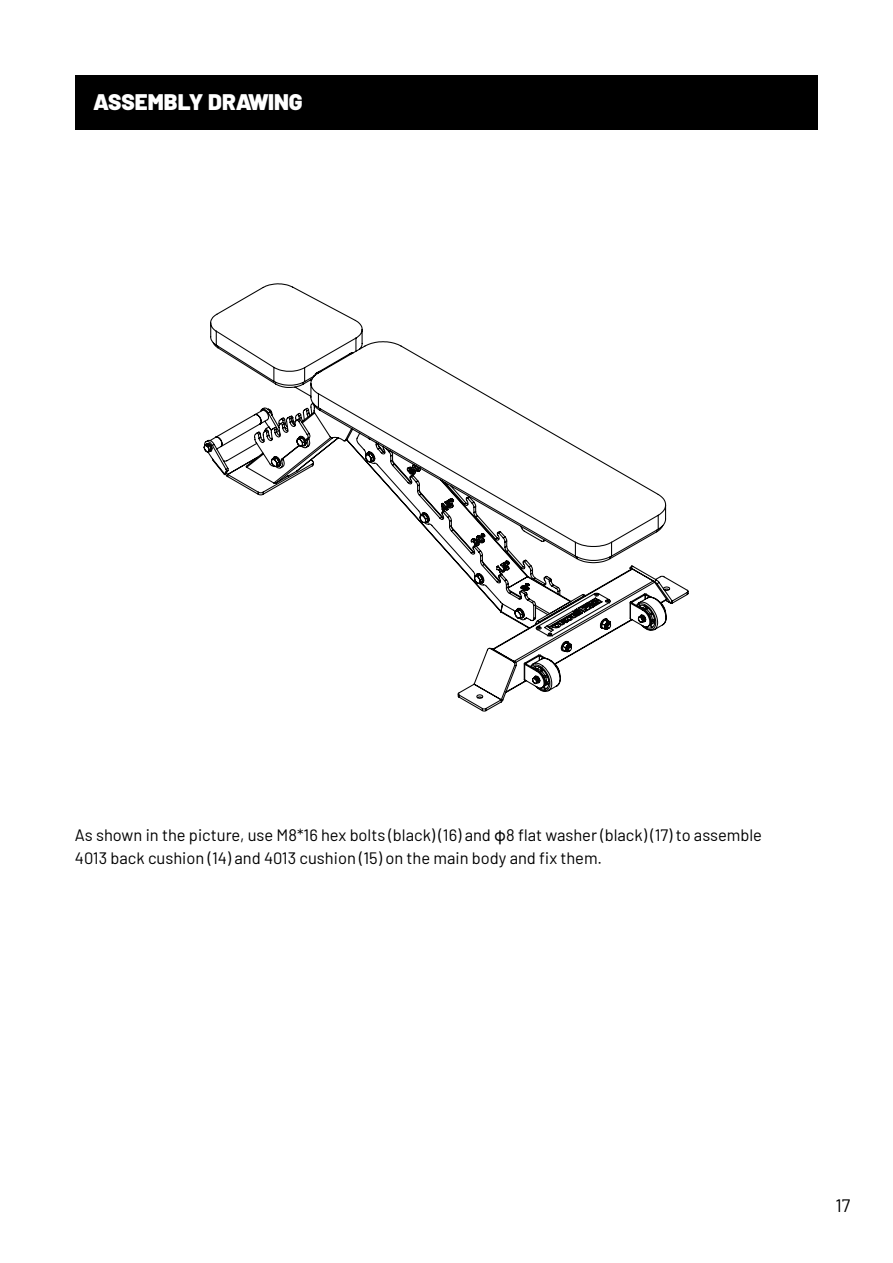
<style>
.page{position:relative;width:893px;height:1263px;background:#fff}
.page>*{position:absolute;margin:0;border:0;box-sizing:border-box;transform-origin:0 0}
.t1{font:900 22.5px "Barlow";color:#fff}
.t2{font:18px "Barlow";color:#000}
.t3{font:16.5px "Barlow";color:#000}
.s1{font-family:"Helvetica"}
</style>
<div class="page">
<div style="left:75px;top:75px;width:743px;height:54px;background:#000"></div>
<svg style="left:203px;top:283px;width:486px;height:429px"></svg>
<p class="t1" style="left:93px;top:88px;width:211px">ASSEMBLY DRAWING</p>
<p class="t3" style="left:75px;top:823px;width:689px">As shown in the picture, use M8*16 hex bolts (black) (16) and <span class="s1">φ</span>8 flat washer (black) (17) to assemble</p>
<p class="t3" style="left:75px;top:846px;width:528px">4013 back cushion (14) and 4013 cushion (15) on the main body and fix them.</p>
<p class="t2" style="left:835px;top:1192px;width:16px">17</p>
</div>
